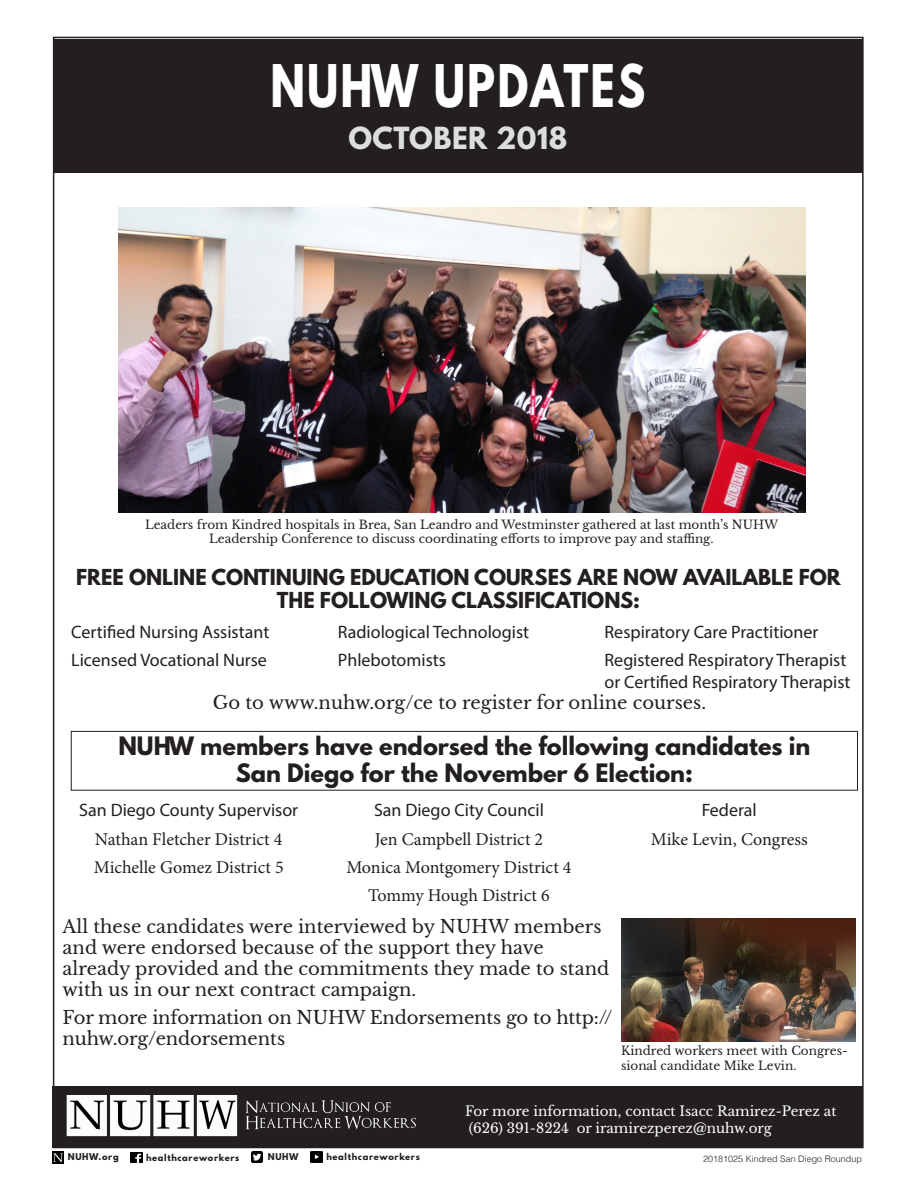
<style>
.page{position:relative;width:918px;height:1188px;background:#fff}
.page>*{position:absolute;margin:0;border:0;box-sizing:border-box;transform-origin:0 0}
.t1{font:700 52.05px "League Spartan";letter-spacing:.05em;color:#fff;scale:.81 1}
.t2{font:700 27px "League Spartan";letter-spacing:.02em;color:#dcdddf}
.t3{font:700 22.5px/27px "League Spartan";color:#231f20;text-align:center}
.t4{font:700 19.5px/23.4px "League Spartan";color:#231f20;text-align:center}
.t5{font:18px/21px "Libre Baskerville";color:#231f20}
.t6{font:18px/21.6px "Myriad Pro";color:#231f20}
.t7{font:18px "Minion Pro";color:#231f20}
.t8{font:13.5px "Libre Baskerville";color:#fff}
.t9{font:12px/14.4px "Libre Baskerville";color:#231f20;text-align:center}
.t10{font:300 9px "Helvetica";color:#231f20}
.t11{font:700 8.4px "League Spartan";letter-spacing:.08em;color:#231f20}
</style>
<div class="page">
<div style="left:53px;top:39px;width:810px;height:134px;background:#231f20"></div>
<div style="left:52px;top:1087px;width:811px;height:61px;background:#231f20"></div>
<img style="left:66px;top:1096px;width:350px;height:40px">
<svg style="left:52px;top:1151px;width:12px;height:12px"></svg>
<svg style="left:130px;top:1152px;width:12px;height:11px"></svg>
<svg style="left:251px;top:1152px;width:12px;height:10px"></svg>
<svg style="left:311px;top:1152px;width:11px;height:10px"></svg>
<img style="left:119px;top:207px;width:687px;height:306px">
<div style="left:71px;top:731px;width:787px;height:60px;border:1px solid #231f20"></div>
<img style="left:621px;top:918px;width:234px;height:123px">
<p class="t1" style="left:270px;top:45px;width:464px">NUHW UPDATES</p>
<p class="t2" style="left:348px;top:117px;width:220px">OCTOBER 2018</p>
<p class="t9" style="left:145px;top:517px;width:635px">Leaders from Kindred hospitals in Brea, San Leandro and Westminster gathered at last month’s NUHW<br>Leadership Conference to discuss coordinating efforts to improve pay and staffing.</p>
<p class="t4" style="left:76px;top:565px;width:766px">FREE ONLINE CONTINUING EDUCATION COURSES ARE NOW AVAILABLE FOR<br>THE FOLLOWING CLASSIFICATIONS:</p>
<p class="t6" style="left:71px;top:621px;width:200px">Certified Nursing Assistant</p>
<p class="t6" style="left:71px;top:649px;width:197px">Licensed Vocational Nurse</p>
<p class="t6" style="left:338px;top:621px;width:193px">Radiological Technologist</p>
<p class="t6" style="left:338px;top:649px;width:110px">Phlebotomists</p>
<p class="t6" style="left:605px;top:621px;width:215px">Respiratory Care Practitioner</p>
<p class="t6" style="left:605px;top:649px;width:247px">Registered Respiratory Therapist or Certified Respiratory Therapist</p>
<p class="t5" style="left:213px;top:692px;width:495px">Go to www.nuhw.org/ce to register for online courses.</p>
<p class="t3" style="left:118px;top:732px;width:694px">NUHW members have endorsed the following candidates in<br>San Diego for the November 6 Election:</p>
<p class="t6" style="left:79px;top:799px;width:220px">San Diego County Supervisor</p>
<p class="t7" style="left:95px;top:827px;width:189px">Nathan Fletcher District 4</p>
<p class="t7" style="left:94px;top:855px;width:191px">Michelle Gomez District 5</p>
<p class="t6" style="left:374px;top:799px;width:171px">San Diego City Council</p>
<p class="t7" style="left:375px;top:827px;width:170px">Jen Campbell District 2</p>
<p class="t7" style="left:346px;top:855px;width:227px">Monica Montgomery District 4</p>
<p class="t7" style="left:368px;top:883px;width:183px">Tommy Hough District 6</p>
<p class="t6" style="left:702px;top:799px;width:57px">Federal</p>
<p class="t7" style="left:651px;top:827px;width:158px">Mike Levin, Congress</p>
<p class="t5" style="left:63px;top:916px;width:548px">All these candidates were interviewed by NUHW members and were endorsed because of the support they have already provided and the commitments they made to stand with us in our next contract campaign.</p>
<p class="t5" style="left:63px;top:1007px;width:551px">For more information on NUHW Endorsements go to http:// nuhw.org/endorsements</p>
<p class="t9" style="left:621px;top:1044px;width:228px;text-align:left">Kindred workers meet with Congres&shy;sional candidate Mike Levin.</p>
<p class="t8" style="left:465px;top:1103px;width:373px">For more information, contact Isacc Ramirez-Perez at</p>
<p class="t8" style="left:469px;top:1120px;width:305px">(626) 391-8224 or iramirezperez@nuhw.org</p>
<p class="t11" style="left:68px;top:1150px;width:53px">NUHW.org</p>
<p class="t11" style="left:146px;top:1151px;width:95px">healthcareworkers</p>
<p class="t11" style="left:268px;top:1150px;width:32px">NUHW</p>
<p class="t11" style="left:326px;top:1151px;width:95px">healthcareworkers</p>
<p class="t10" style="left:703px;top:1151px;width:160px">20181025 Kindred San Diego Roundup</p>
</div>
